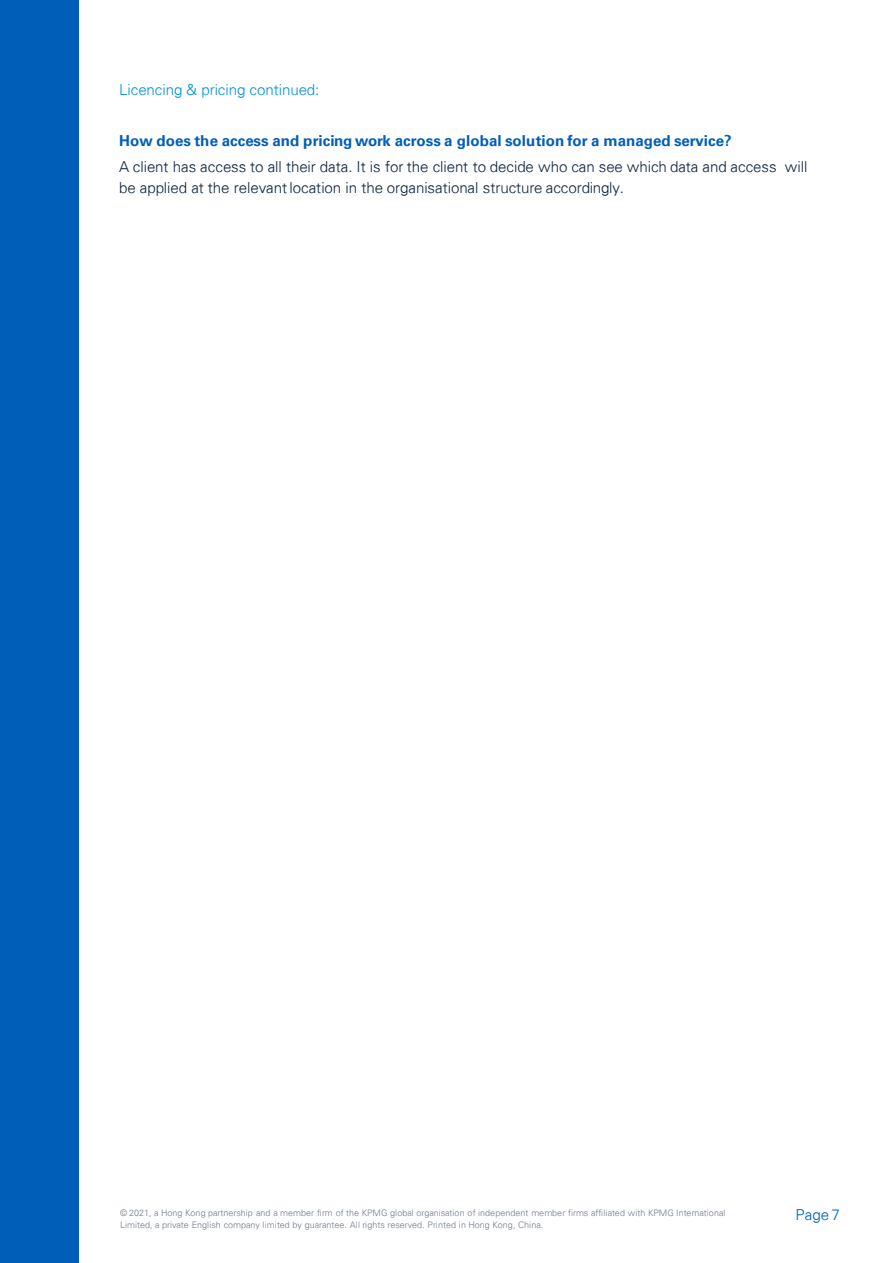
<style>
.page{position:relative;width:893px;height:1263px;background:#fff}
.page>*{position:absolute;margin:0;border:0;box-sizing:border-box;transform-origin:0 0}
.t1{font:300 15.15px/20.9px "Univers 45";letter-spacing:-.01em;color:#0c233c}
.t2{font:700 15.15px "Univers 65";color:#005eb8}
.t3{font:300 15.15px "Univers 45";letter-spacing:-.01em;color:#0091da}
.t4{font:300 15.15px "Univers 45";color:#005eb8}
.t5{font:300 9px "Univers 45";letter-spacing:.005em;color:#6d7b8a}
.s1{font-family:"Universfor KPMG"}
</style>
<div class="page">
<div style="left:0;top:0;width:78px;height:1263px;background:#005eb8"></div>
<h1 class="t3" style="left:119px;top:80px;width:202px">Licencing &amp; pricing continued:</h1>
<h1 class="t2" style="left:119px;top:132px;width:614px">How does the access and pricing work across a global solution for a managed service?</h1>
<h1 class="t1" style="left:119px;top:156px;width:689px">A client has access to all their data. It is for the client to decide who can see which data and access will be applied at the relevant location in the organisational structure accordingly.</h1>
<p class="t5" style="left:120px;top:1207px;width:606px"><span class="s1">©</span> 2021, a Hong Kong partnership and a member firm of the KPMG global organisation of independent member firms affiliated with KPMG International</p>
<h1 class="t4" style="left:795px;top:1205px;width:46px">Page 7</h1>
<p class="t5" style="left:120px;top:1219px;width:424px">Limited, a private English company limited by guarantee. All rights reserved. Printed in Hong Kong, China.</p>
</div>
